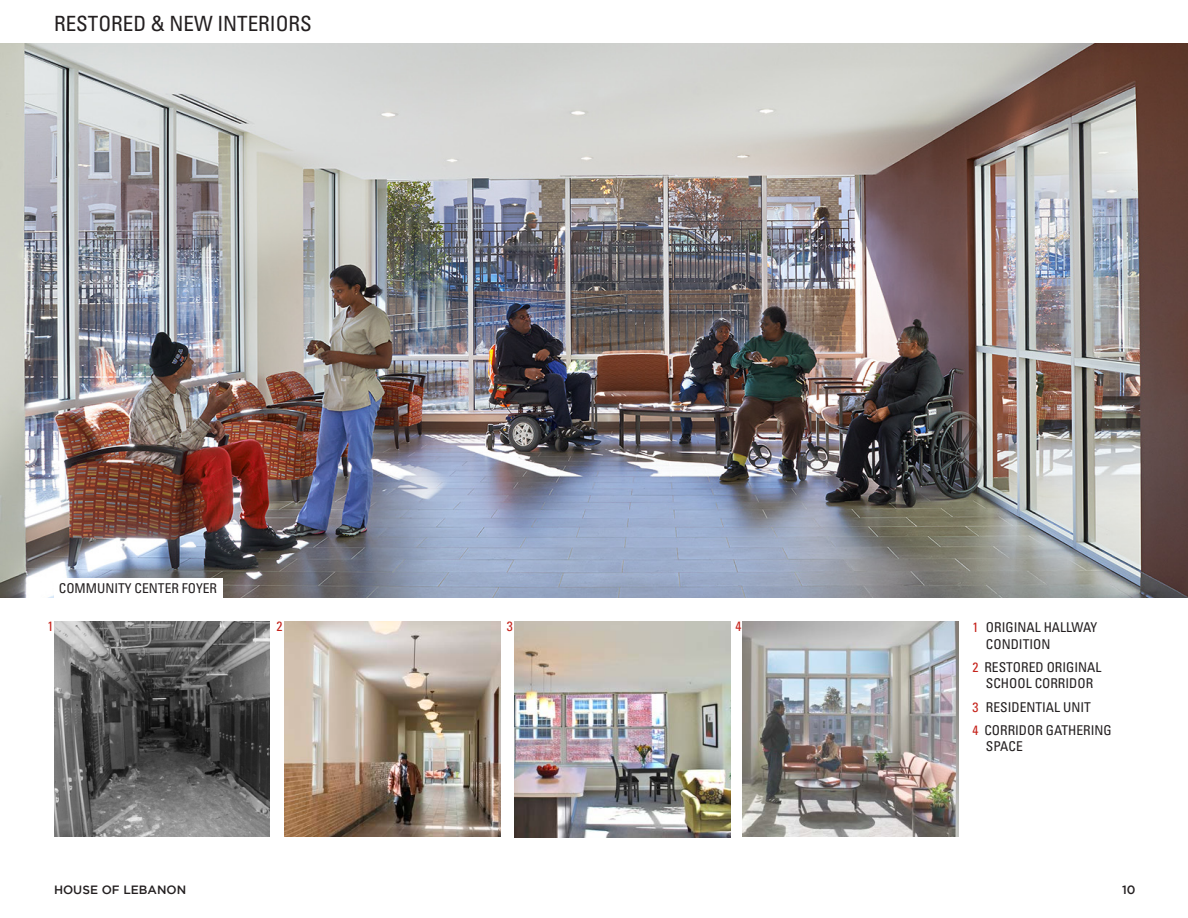
<style>
.page{position:relative;width:1188px;height:918px;background:#fff}
.page>*{position:absolute;margin:0;border:0;box-sizing:border-box;transform-origin:0 0}
.t1{font:condensed 21px "Univers LT Std";color:#231f20}
.t2{font:condensed 13.5px/16.5px "Univers LT Std";color:#231f20}
.t3{font:condensed 13.5px "Univers LT Std";color:#c5221a}
.t4{font:500 12px "Gotham";color:#231f20}
.s1{color:#c5221a}
</style>
<div class="page">
<img style="left:0;top:43px;width:1188px;height:555px">
<div style="left:54px;top:578px;width:168px;height:21px;background:#fff"></div>
<img style="left:743px;top:621px;width:216px;height:216px">
<img style="left:54px;top:621px;width:216px;height:216px">
<img style="left:285px;top:621px;width:216px;height:216px">
<img style="left:514px;top:621px;width:216px;height:216px">
<p class="t1" style="left:54px;top:10px;width:259px">RESTORED &amp; NEW INTERIORS</p>
<p class="t2" style="left:59px;top:580px;width:160px">COMMUNITY CENTER FOYER</p>
<p class="t3" style="left:47px;top:617px;width:7px">1</p>
<p class="t3" style="left:277px;top:617px;width:7px">2</p>
<p class="t3" style="left:507px;top:617px;width:7px">3</p>
<p class="t3" style="left:736px;top:617px;width:7px">4</p>
<p class="t4" style="left:54px;top:883px;width:134px">HOUSE OF LEBANON</p>
<p class="t2" style="left:986px;top:619px;width:113px;text-indent:-13px"><span class="s1">1</span> ORIGINAL HALLWAY<br>CONDITION</p>
<p class="t2" style="left:972px;top:659px;width:131px;text-align:center"><span class="s1">2</span> RESTORED ORIGINAL<br>SCHOOL CORRIDOR</p>
<p class="t2" style="left:972px;top:698px;width:120px"><span class="s1">3</span> RESIDENTIAL UNIT</p>
<p class="t2" style="left:986px;top:722px;width:127px;text-indent:-14px"><span class="s1">4</span> CORRIDOR GATHERING<br>SPACE</p>
<p class="t4" style="left:1122px;top:883px;width:15px">10</p>
</div>
